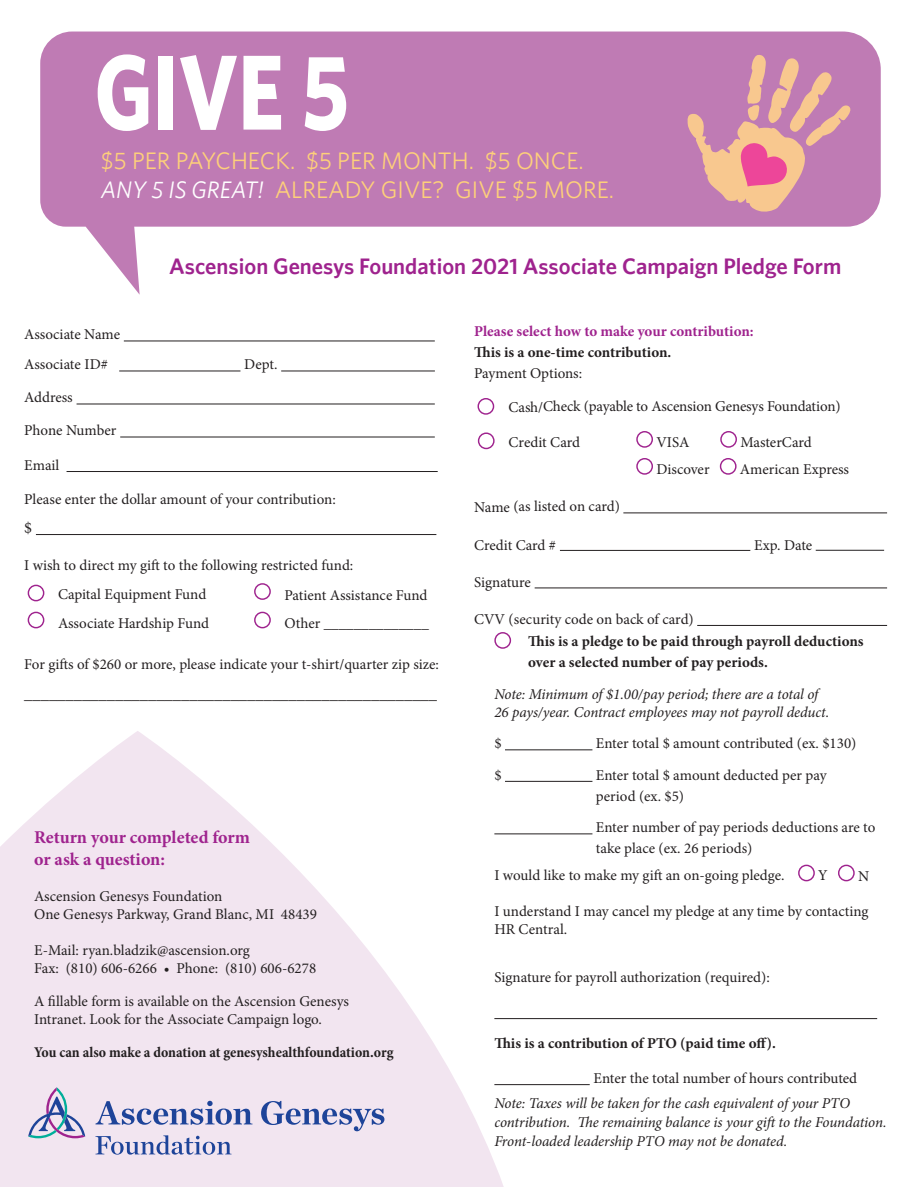
<style>
.page{position:relative;width:919px;height:1187px;background:#fff}
.page>*{position:absolute;margin:0;border:0;box-sizing:border-box;transform-origin:0 0}
.t1{font:700 106.8px "Whitney";color:#fff;scale:.8 1}
.t2{font:24px/28.8px "Whitney";color:#fed07a}
.t3{font:600 22.5px "Whitney";color:#9f238e}
.t4{font:700 18px/21.6px "Minion Pro";letter-spacing:-.005em;color:#9f238e}
.t5{font:16.5px "Minion Pro";color:#231f20}
.t6{font:15px/18px "Minion Pro";letter-spacing:-.005em;color:#231f20}
.t7{font:italic 15px/18px "Minion Pro";letter-spacing:-.01em;color:#231f20}
.t8{font:700 15px/21px "Minion Pro";color:#231f20}
.t9{font:700 condensed 15px "Minion Pro";color:#231f20}
.t10{font:700 15px "Minion Pro";color:#9f238e}
.s1{font-style:italic;color:#fff}
</style>
<div class="page">
<svg style="left:0;top:731px;width:530px;height:456px;fill:#f2e5f0"></svg>
<svg style="left:40px;top:32px;width:840px;height:263px;fill:#bf7bb4"></svg>
<svg style="left:686px;top:55px;width:165px;height:158px;background:#d38fa7"></svg>
<hr style="left:124px;top:340px;width:310px;height:1px;background:#231f20">
<hr style="left:119px;top:370px;width:121px;height:1px;background:#231f20">
<hr style="left:281px;top:370px;width:153px;height:1px;background:#231f20">
<hr style="left:76px;top:403px;width:358px;height:1px;background:#231f20">
<hr style="left:120px;top:436px;width:314px;height:1px;background:#231f20">
<hr style="left:66px;top:471px;width:371px;height:1px;background:#231f20">
<hr style="left:36px;top:534px;width:400px;height:1px;background:#231f20">
<div style="left:28px;top:584px;width:16px;height:17px;border:1px solid #9f238e;border-radius:50%"></div>
<div style="left:254px;top:583px;width:17px;height:17px;border:1px solid #9f238e;border-radius:50%"></div>
<div style="left:28px;top:611px;width:16px;height:17px;border:1px solid #9f238e;border-radius:50%"></div>
<div style="left:254px;top:611px;width:17px;height:17px;border:1px solid #9f238e;border-radius:50%"></div>
<hr style="left:623px;top:512px;width:263px;height:1px;background:#231f20">
<hr style="left:559px;top:550px;width:191px;height:1px;background:#231f20">
<hr style="left:815px;top:550px;width:68px;height:1px;background:#231f20">
<hr style="left:534px;top:587px;width:352px;height:1px;background:#231f20">
<hr style="left:697px;top:625px;width:189px;height:1px;background:#231f20">
<hr style="left:504px;top:749px;width:88px;height:1px;background:#231f20">
<hr style="left:504px;top:781px;width:88px;height:1px;background:#231f20">
<hr style="left:494px;top:833px;width:98px;height:1px;background:#231f20">
<hr style="left:494px;top:1018px;width:382px;height:1px;background:#231f20">
<hr style="left:494px;top:1084px;width:95px;height:1px;background:#231f20">
<div style="left:477px;top:398px;width:17px;height:17px;border:1px solid #9f238e;border-radius:50%"></div>
<div style="left:477px;top:432px;width:17px;height:17px;border:1px solid #9f238e;border-radius:50%"></div>
<div style="left:636px;top:431px;width:16px;height:17px;border:1px solid #9f238e;border-radius:50%"></div>
<div style="left:720px;top:431px;width:16px;height:17px;border:1px solid #9f238e;border-radius:50%"></div>
<div style="left:636px;top:458px;width:16px;height:17px;border:1px solid #9f238e;border-radius:50%"></div>
<div style="left:719px;top:458px;width:17px;height:17px;border:1px solid #9f238e;border-radius:50%"></div>
<div style="left:494px;top:632px;width:17px;height:17px;border:1px solid #9f238e;border-radius:50%"></div>
<div style="left:797px;top:864px;width:17px;height:17px;border:1px solid #9f238e;border-radius:50%"></div>
<div style="left:837px;top:864px;width:17px;height:17px;border:1px solid #9f238e;border-radius:50%"></div>
<svg style="left:261px;top:1100px;width:123px;height:31px;background:#bdbdda"></svg>
<svg style="left:28px;top:1087px;width:57px;height:51px;background:#c0bfd8"></svg>
<svg style="left:95px;top:1100px;width:157px;height:24px;background:#b2b5d6"></svg>
<svg style="left:95px;top:1135px;width:136px;height:19px;background:#b6b7d7"></svg>
<h1 class="t1" style="left:94px;top:28px;width:320px">GIVE 5</h1>
<h2 class="t2" style="left:101px;top:146px;width:514px">$5 PER PAYCHECK. $5 PER MONTH. $5 ONCE.<br><span class="s1">ANY 5 IS GREAT!</span> ALREADY GIVE? GIVE $5 MORE.</h2>
<h3 class="t3" style="left:169px;top:253px;width:673px">Ascension Genesys Foundation 2021 Associate Campaign Pledge Form</h3>
<p class="t6" style="left:24px;top:319px;width:97px;line-height:30px">Associate Name<br>Associate ID#</p>
<p class="t6" style="left:244px;top:355px;width:35px">Dept.</p>
<p class="t6" style="left:24px;top:388px;width:50px">Address</p>
<p class="t6" style="left:24px;top:421px;width:94px">Phone Number</p>
<p class="t6" style="left:24px;top:456px;width:37px">Email</p>
<p class="t6" style="left:24px;top:490px;width:313px">Please enter the dollar amount of your contribution:</p>
<p class="t5" style="left:24px;top:516px;width:9px">$</p>
<p class="t6" style="left:58px;top:551px;width:297px;line-height:28.5px;text-indent:-34px">I wish to direct my gift to the following restricted fund:<br>Capital Equipment Fund</p>
<p class="t6" style="left:284px;top:586px;width:144px">Patient Assistance Fund</p>
<p class="t6" style="left:58px;top:614px;width:152px">Associate Hardship Fund</p>
<p class="t6" style="left:284px;top:614px;width:146px">Other ______________</p>
<p class="t6" style="left:24px;top:655px;width:416px">For gifts of $260 or more, please indicate your t-shirt/quarter zip size:</p>
<p class="t5" style="left:24px;top:683px;width:414px">__________________________________________________</p>
<p class="t4" style="left:34px;top:826px;width:217px">Return your completed form or ask a question:</p>
<p class="t6" style="left:34px;top:887px;width:284px">Ascension Genesys Foundation<br>One Genesys Parkway, Grand Blanc, MI 48439</p>
<p class="t6" style="left:34px;top:941px;width:283px">E-Mail: ryan.bladzik@ascension.org<br>Fax: (810) 606-6266 • Phone: (810) 606-6278</p>
<p class="t6" style="left:34px;top:992px;width:316px">A fillable form is available on the Ascension Genesys<br>Intranet. Look for the Associate Campaign logo.</p>
<p class="t9" style="left:34px;top:1041px;width:361px">You can also make a donation at genesyshealthfoundation.org</p>
<p class="t10" style="left:474px;top:320px;width:281px">Please select how to make your contribution:</p>
<p class="t8" style="left:474px;top:341px;width:199px">This is a one-time contribution.</p>
<p class="t6" style="left:474px;top:364px;width:109px">Payment Options:</p>
<p class="t6" style="left:508px;top:397px;width:333px">Cash/Check (payable to Ascension Genesys Foundation)</p>
<p class="t6" style="left:508px;top:433px;width:73px">Credit Card</p>
<p class="t6" style="left:656px;top:433px;width:35px">VISA</p>
<p class="t6" style="left:740px;top:433px;width:73px">MasterCard</p>
<p class="t6" style="left:656px;top:460px;width:55px">Discover</p>
<p class="t6" style="left:739px;top:460px;width:111px">American Express</p>
<p class="t6" style="left:474px;top:497px;width:147px">Name (as listed on card)</p>
<p class="t6" style="left:474px;top:536px;width:83px">Credit Card #</p>
<p class="t6" style="left:753px;top:536px;width:60px">Exp. Date</p>
<p class="t6" style="left:474px;top:573px;width:58px">Signature</p>
<p class="t6" style="left:474px;top:610px;width:221px">CVV (security code on back of card)</p>
<p class="t8" style="left:528px;top:631px;width:337px">This is a pledge to be paid through payroll deductions over a selected number of pay periods.</p>
<p class="t7" style="left:494px;top:685px;width:336px">Note: Minimum of $1.00/pay period; there are a total of<br>26 pays/year. Contract employees may not payroll deduct.</p>
<p class="t6" style="left:494px;top:734px;width:9px">$</p>
<p class="t6" style="left:595px;top:734px;width:262px">Enter total $ amount contributed (ex. $130)</p>
<p class="t6" style="left:494px;top:766px;width:9px">$</p>
<p class="t6" style="left:595px;top:764px;width:232px;line-height:21px">Enter total $ amount deducted per pay period (ex. $5)</p>
<p class="t6" style="left:595px;top:817px;width:281px;line-height:21px">Enter number of pay periods deductions are to take place (ex. 26 periods)</p>
<p class="t6" style="left:494px;top:866px;width:291px">I would like to make my gift an on-going pledge.</p>
<p class="t6" style="left:817px;top:866px;width:11px">Y</p>
<p class="t6" style="left:857px;top:867px;width:13px">N</p>
<p class="t6" style="left:494px;top:902px;width:375px">I understand I may cancel my pledge at any time by contacting<br>HR Central.</p>
<p class="t6" style="left:494px;top:968px;width:277px">Signature for payroll authorization (required):</p>
<p class="t8" style="left:494px;top:1033px;width:283px">This is a contribution of PTO (paid time off).</p>
<p class="t6" style="left:593px;top:1069px;width:265px">Enter the total number of hours contributed</p>
<p class="t7" style="left:494px;top:1094px;width:393px">Note: Taxes will be taken for the cash equivalent of your PTO contribution. The remaining balance is your gift to the Foundation.</p>
<p class="t7" style="left:494px;top:1132px;width:294px">Front-loaded leadership PTO may not be donated.</p>
</div>
